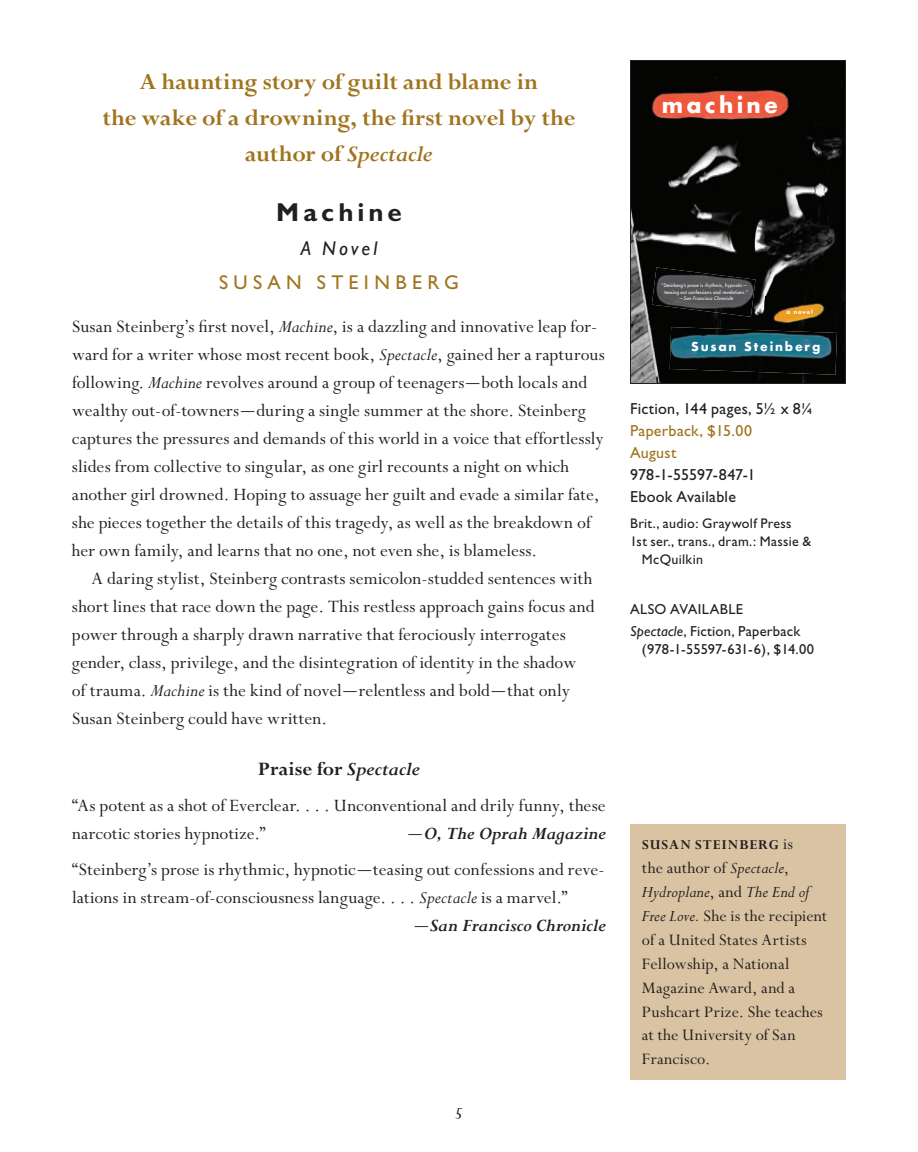
<style>
.page{position:relative;width:918px;height:1152px;background:#fff}
.page>*{position:absolute;margin:0;border:0;box-sizing:border-box;transform-origin:0 0}
.t1{font:700 26px "Gill Sans";letter-spacing:.155em;color:#231f20}
.t2{font:700 25px/36px "Perpetua";color:#a0741e;text-align:center}
.t3{font:700 21.6px "Futura";letter-spacing:.15em;color:#fff}
.t4{font:700 21px "Perpetua";letter-spacing:.005em;color:#231f20}
.t5{font:20px "Gill Sans";letter-spacing:.27em;color:#a0741e}
.t6{font:italic 20px "Gill Sans";letter-spacing:.155em;color:#231f20}
.t7{font:19.6px/28px "Perpetua";letter-spacing:.005em;color:#231f20}
.t8{font:18px/24px "Perpetua";letter-spacing:.015em;color:#231f20}
.t9{font:16px/22px "Gill Sans";letter-spacing:.015em;color:#231f20}
.t10{font:16px/22px "Gill Sans";letter-spacing:.02em;color:#a0741e}
.t11{font:700 15px "Perpetua";letter-spacing:.075em;color:#231f20}
.t12{font:14.4px/22px "Gill Sans";letter-spacing:.015em;color:#231f20}
.t13{font:14px "Gill Sans";letter-spacing:.02em;color:#231f20}
.t14{font:700 12px "Futura";letter-spacing:.15em;color:#fff}
.t15{font:700 5.4px "Futura";letter-spacing:.14em;color:#fff}
.t16{font:500 4.8px/6.6px "Futura Std";letter-spacing:.01em;color:#fff;text-align:center}
.s1{font-style:italic}
.s2{font-family:"Veljovic"}
.s3{font-weight:700;font-style:italic}
.s4{font-weight:400;font-size:18px}
</style>
<div class="page">
<img style="left:632px;top:62px;width:212px;height:320px">
<img style="left:652px;top:267px;width:103px;height:50px">
<img style="left:639px;top:85px;width:159px;height:38px">
<img style="left:766px;top:296px;width:63px;height:31px">
<img style="left:670px;top:327px;width:167px;height:48px">
<div style="left:630px;top:60px;width:216px;height:324px;border:1px solid #231f20"></div>
<div style="left:630px;top:824px;width:216px;height:256px;background:#d9c3a2"></div>
<p class="t2" style="left:102px;top:65px;width:475px">A haunting story of guilt and blame in<br>the wake of a drowning, the first novel by the author of <span class="s1">Spectacle</span></p>
<h1 class="t1" style="left:276px;top:197px;width:127px">Machine</h1>
<p class="t6" style="left:301px;top:237px;width:78px">A Novel</p>
<p class="t5" style="left:219px;top:271px;width:241px">SUSAN STEINBERG</p>
<p class="t7" style="left:72px;top:313px;width:534px">Susan Steinberg’s first novel, <span class="s1">Machine</span> , is a dazzling and innovative leap for&shy;ward for a writer whose most recent book, <span class="s1">Spectacle</span> , gained her a rapturous following. <span class="s1">Machine</span> revolves around a group of teenagers<span class="s2">—</span>both locals and wealthy out-of-towners<span class="s2">—</span>during a single summer at the shore. Steinberg captures the pressures and demands of this world in a voice that effortlessly slides from collective to singular, as one girl recounts a night on which another girl drowned. Hoping to assuage her guilt and evade a similar fate, she pieces together the details of this tragedy, as well as the breakdown of her own family, and learns that no one, not even she, is blameless.</p>
<p class="t7" style="left:72px;top:565px;width:524px;text-indent:20px">A daring stylist, Steinberg contrasts semicolon-studded sentences with short lines that race down the page. This restless approach gains focus and power through a sharply drawn narrative that ferociously interrogates gender, class, privilege, and the disintegration of identity in the shadow of trauma. <span class="s1">Machine</span> is the kind of novel<span class="s2">—</span>relentless and bold<span class="s2">—</span>that only Susan Steinberg could have written.</p>
<p class="t4" style="left:258px;top:758px;width:163px">Praise for <span class="s1">Spectacle</span></p>
<p class="t7" style="left:72px;top:792px;width:535px">“As potent as a shot of Everclear. . . . Unconventional and drily funny, these narcotic stories hypnotize.”</p>
<p class="t7" style="left:72px;top:816px;width:535px;line-height:36px;text-align:right"><span class="s2">—</span> <span class="s3">O, The Oprah Magazine<br></span>“Steinberg’s prose is rhythmic, hypnotic<span class="s2">—</span>teasing out confessions and reve-</p>
<p class="t7" style="left:413px;top:884px;width:195px;text-indent:-341px">lations in stream-of-consciousness language. . . . <span class="s1">Spectacle</span> is a marvel.” <span class="s2">—</span><span class="s3">San Francisco Chronicle</span></p>
<p class="t3" style="left:662px;top:89px;width:118px">machine</p>
<p class="t16" style="left:662px;top:282px;width:88px">“Steinberg’s prose is rhythmic, hypnotic— teasing out confessions and revelations.” —<span class="s1">San Francisco Chronicle</span></p>
<p class="t15" style="left:786px;top:308px;width:28px">a novel</p>
<p class="t14" style="left:691px;top:338px;width:131px">Susan Steinberg</p>
<p class="t9" style="left:630px;top:398px;width:186px">Fiction, 144 pages, 5½ x 8¼</p>
<p class="t10" style="left:630px;top:420px;width:124px">Paperback, $15.00<br>August</p>
<p class="t9" style="left:630px;top:464px;width:127px">978-1-55597-847-1<br>Ebook Available</p>
<p class="t13" style="left:630px;top:516px;width:163px">Brit., audio: Graywolf Press</p>
<p class="t13" style="left:630px;top:534px;width:183px">1st ser., trans., dram.: Massie &amp;</p>
<p class="t13" style="left:642px;top:552px;width:63px">McQuilkin</p>
<p class="t12" style="left:630px;top:598px;width:172px">ALSO AVAILABLE<br><span class="s1">Spectacle</span> , Fiction, Paperback</p>
<p class="t12" style="left:642px;top:638px;width:174px">(978-1-55597-631-6), $14.00</p>
<p class="t11" style="left:642px;top:836px;width:153px">SUSAN STEINBERG <span class="s4">is</span></p>
<p class="t8" style="left:642px;top:856px;width:187px">the author of <span class="s1">Spectacle</span> ,<br><span class="s1">Hydroplane</span> , and <span class="s1">The End of<br>Free Love.</span> She is the recipient of a United States Artists<br>Fellowship, a National<br>Magazine Award, and a<br>Pushcart Prize. She teaches at the University of San<br>Francisco.</p>
</div>
